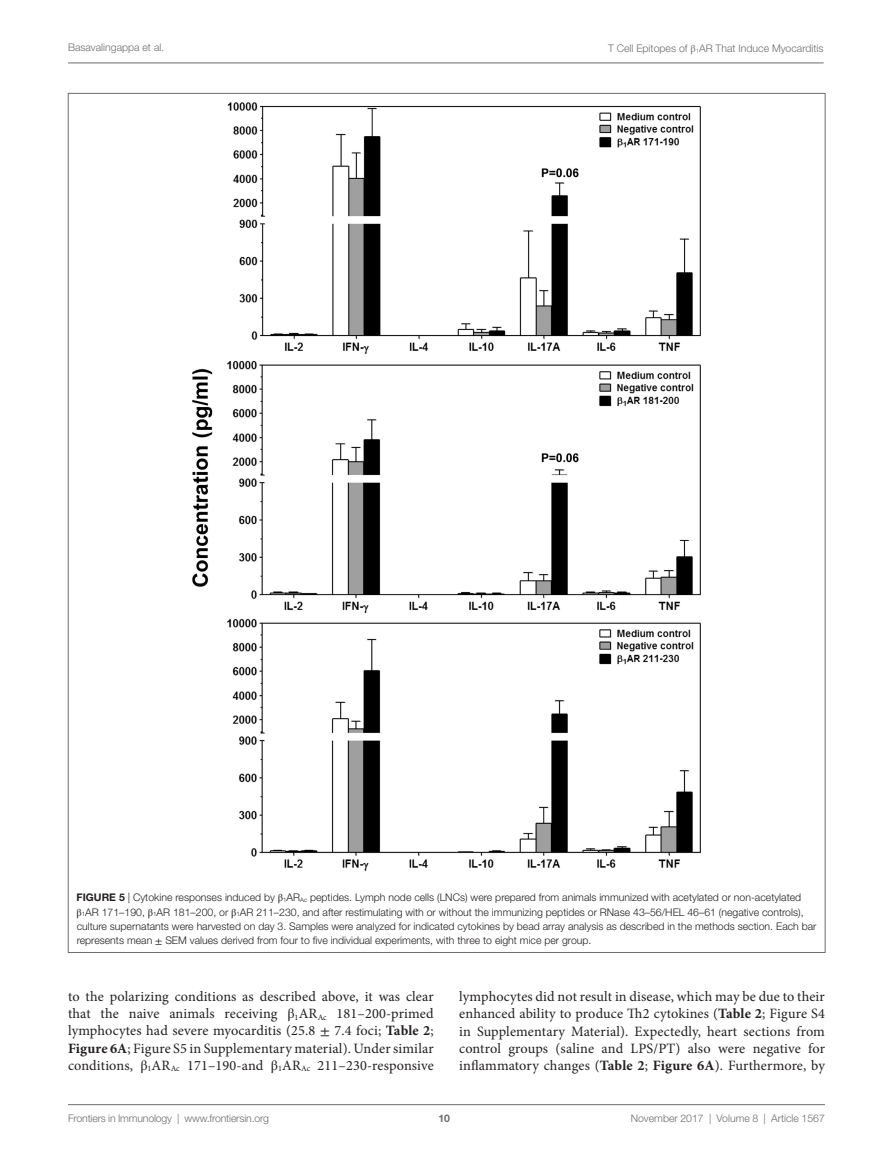
<style>
.page{position:relative;width:893px;height:1170px;background:#fff}
.page>*{position:absolute;margin:0;border:0;box-sizing:border-box;transform-origin:0 0}
.t1{font:14.25px/17.2px "Minion Pro";letter-spacing:.01em;color:#231f20;text-align:justify}
.t2{font:300 10.5px/14.2px "Helvetica Neue LT Std";color:#231f20}
.t3{font:300 10.5px "Helvetica Neue LT Std";color:#6c6d70}
.t4{font:700 10.5px "Helvetica Neue LT Std";color:#6c6d70}
.s1{font-family:"STIX General";font-weight:400}
.s2{font-weight:700}
.s3{font-family:"STIX General"}
</style>
<div class="page">
<img style="left:192px;top:102px;width:509px;height:769px">
<hr style="left:68px;top:63px;width:756px;height:1px;background:#6c6d70">
<hr style="left:68px;top:1104px;width:757px;height:1px;background:#6c6d70">
<p class="t3" style="left:68px;top:41px;width:98px">Basavalingappa et al.</p>
<p class="t3" style="left:608px;top:42px;width:217px">T Cell Epitopes of <span class="s1">β</span><sub>1</sub>AR That Induce Myocarditis</p>
<p class="t2" style="left:77px;top:890px;width:741px"><span class="s2">FIG URE 5</span> | Cytokine responses induced by <span class="s1">β</span><sub>1</sub>AR<sub>Ac</sub> peptides. Lymph node cells (LNCs) were prepared from animals immunized with acetylated or non-acetylated <span class="s1">β</span><sub>1</sub>AR 171–190, <span class="s1">β</span><sub>1</sub>AR 181–200, or <span class="s1">β</span><sub>1</sub>AR 211–230, and after restimulating with or without the immunizing peptides or RNase 43–56/HEL 46–61 (negative controls), culture supernatants were harvested on day 3. Samples were analyzed for indicated cytokines by bead array analysis as described in the methods section. Each bar represents mean <span class="s1">±</span> SEM values derived from four to five individual experiments, with three to eight mice per group.</p>
<p class="t1" style="left:68px;top:987px;width:367px">to the polarizing conditions as described above, it was clear that the naive animals receiving <span class="s3">β</span><sub>1</sub>AR<sub>Ac</sub> 181–200-primed lymphocytes had severe myocarditis (25.8 <span class="s3">±</span> 7.4 foci; <span class="s2">Table 2</span>; <span class="s2">Figure 6A</span>; Figure S5 in Supplementary material). Under similar conditions, <span class="s3">β</span><sub>1</sub>AR<sub>Ac</sub> 171–190-and <span class="s3">β</span><sub>1</sub>AR<sub>Ac</sub> 211–230-responsive</p>
<p class="t1" style="left:459px;top:987px;width:367px">lymphocytes did not result in disease, which may be due to their enhanced ability to produce Th2 cytokines (<span class="s2">Table 2</span>; Figure S4 in Supplementary Material). Expectedly, heart sections from control groups (saline and LPS/PT) also were negative for inflammatory changes (<span class="s2">Table 2</span>; <span class="s2">Figure 6A</span>). Furthermore, by</p>
<p class="t3" style="left:68px;top:1111px;width:203px">Frontiers in Immunology | www.frontiersin.org</p>
<p class="t3" style="left:631px;top:1111px;width:196px">November 2017 | Volume 8 | Article 1567</p>
<p class="t4" style="left:439px;top:1111px;width:13px">10</p>
</div>
